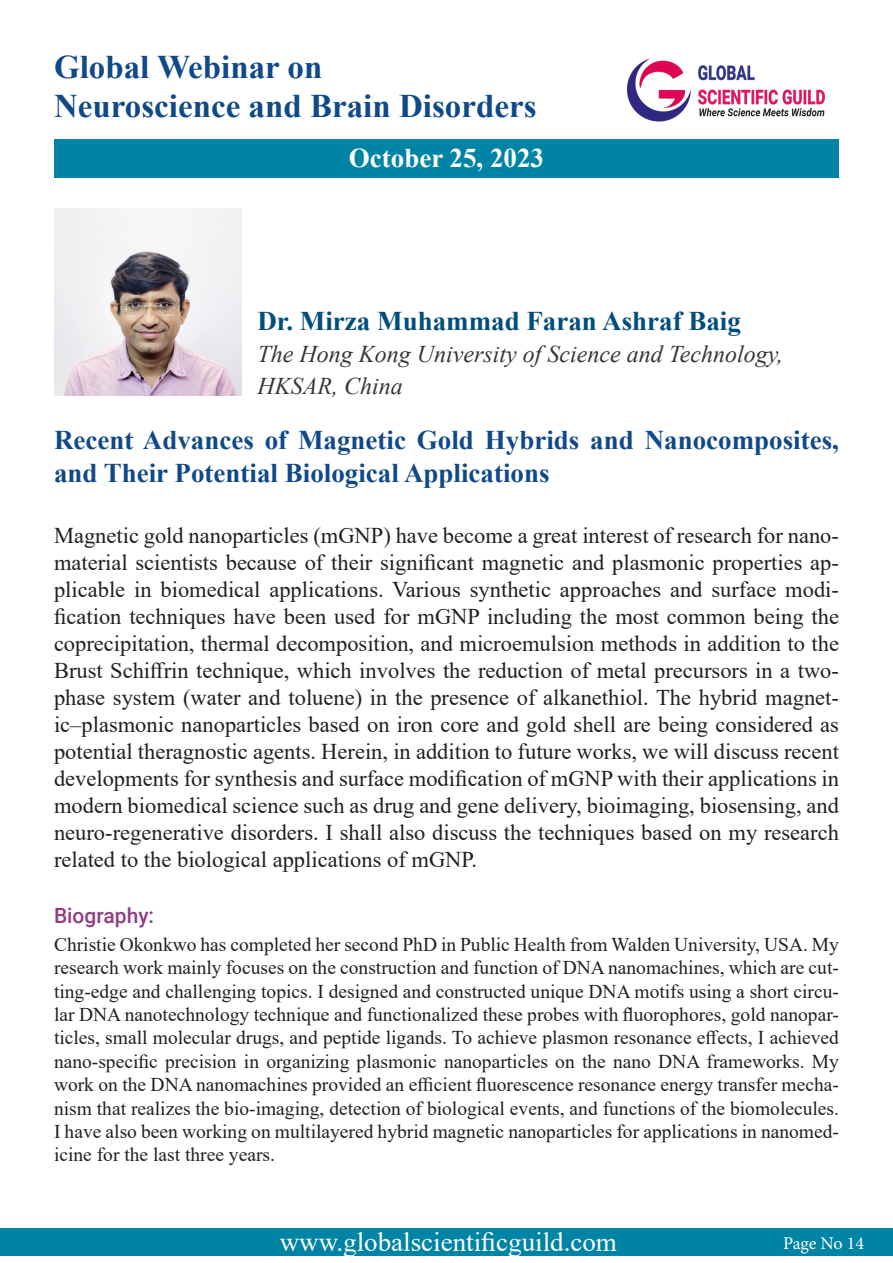
<style>
.page{position:relative;width:893px;height:1263px;background:#fff}
.page>*{position:absolute;margin:0;border:0;box-sizing:border-box;transform-origin:0 0}
.t1{font:700 33px/39.6px "Times New Roman";color:#0f4989}
.t2{font:700 27px/32.4px "Times New Roman";color:#0f4989}
.t3{font:700 27px "Times New Roman";color:#004d7f}
.t4{font:27px "Times New Roman";color:#fff}
.t5{font:700 27px "Times New Roman";color:#fff}
.t6{font:italic 24px "Times New Roman";color:#363536}
.t7{font:22.5px/27px "Times New Roman";color:#231f20;text-align:justify}
.t8{font:500 21px "Roboto";color:#913d85}
.t9{font:19.5px/23.4px "Times New Roman";color:#231f20;text-align:justify}
.t10{font:18px "Minion Pro";letter-spacing:-.01em;color:#fff}
</style>
<div class="page">
<div style="left:0;top:1228px;width:893px;height:28px;background:#0084a5"></div>
<div style="left:54px;top:140px;width:785px;height:38px;background:#0084a5"></div>
<img style="left:627px;top:58px;width:198px;height:64px">
<img style="left:54px;top:208px;width:187px;height:188px">
<h1 class="t1" style="left:54px;top:46px;width:484px">Global Webinar on<br>Neuroscience and Brain Disorders</h1>
<p class="t5" style="left:349px;top:138px;width:197px">October 25, 2023</p>
<p class="t3" style="left:257px;top:302px;width:485px">Dr. Mirza Muhammad Faran Ashraf Baig</p>
<p class="t6" style="left:257px;top:337px;width:527px">The Hong Kong University of Science and Technology,</p>
<p class="t6" style="left:257px;top:369px;width:147px">HKSAR, China</p>
<p class="t2" style="left:54px;top:423px;width:786px">Recent Advances of Magnetic Gold Hybrids and Nanocomposites, and Their Potential Biological Applications</p>
<p class="t7" style="left:54px;top:521px;width:786px">Magnetic gold nanoparticles (mGNP) have become a great interest of research for nano&shy;material scientists because of their significant magnetic and plasmonic properties ap&shy;plicable in biomedical applications. Various synthetic approaches and surface modi&shy;fication techniques have been used for mGNP including the most common being the coprecipitation, thermal decomposition, and microemulsion methods in addition to the Brust Schiffrin technique, which involves the reduction of metal precursors in a two&shy;phase system (water and toluene) in the presence of alkanethiol. The hybrid magnet&shy;ic–plasmonic nanoparticles based on iron core and gold shell are being considered as potential theragnostic agents. Herein, in addition to future works, we will discuss recent developments for synthesis and surface modification of mGNP with their applications in modern biomedical science such as drug and gene delivery, bioimaging, biosensing, and neuro-regenerative disorders. I shall also discuss the techniques based on my research related to the biological applications of mGNP.</p>
<p class="t8" style="left:54px;top:901px;width:102px">Biography:</p>
<p class="t9" style="left:54px;top:932px;width:786px">Christie Okonkwo has completed her second PhD in Public Health from Walden University, USA. My research work mainly focuses on the construction and function of DNA nanomachines, which are cut&shy;ting-edge and challenging topics. I designed and constructed unique DNA motifs using a short circu&shy;lar DNA nanotechnology technique and functionalized these probes with fluorophores, gold nanopar&shy;ticles, small molecular drugs, and peptide ligands. To achieve plasmon resonance effects, I achieved nano-specific precision in organizing plasmonic nanoparticles on the nano DNA frameworks. My work on the DNA nanomachines provided an efficient fluorescence resonance energy transfer mecha&shy;nism that realizes the bio-imaging, detection of biological events, and functions of the biomolecules.<br>I have also been working on multilayered hybrid magnetic nanoparticles for applications in nanomed&shy;icine for the last three years.</p>
<p class="t4" style="left:280px;top:1222px;width:339px">www.globalscientificguild.com</p>
<p class="t10" style="left:783px;top:1231px;width:83px">Page No 14</p>
</div>
